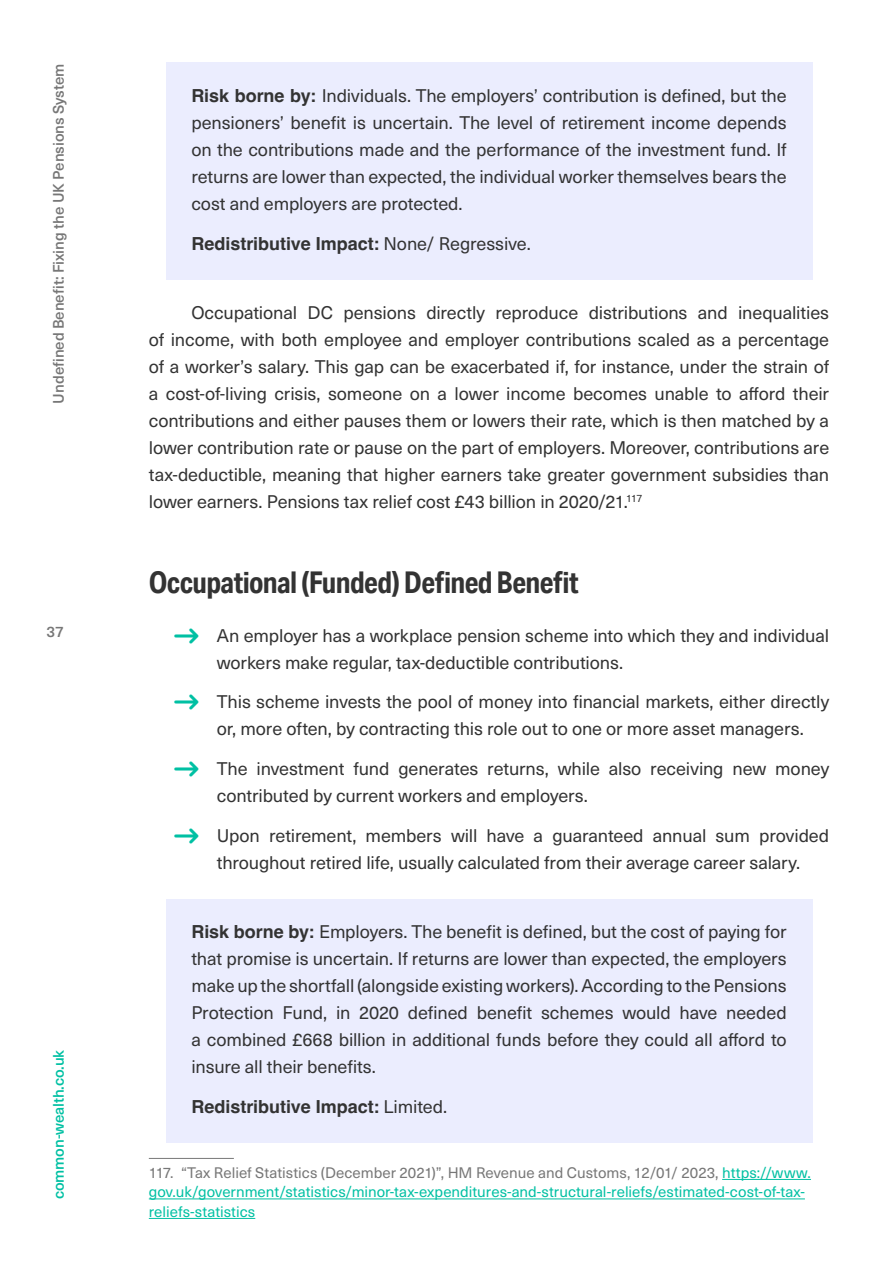
<style>
.page{position:relative;width:893px;height:1263px;background:#fff}
.page>*{position:absolute;margin:0;border:0;box-sizing:border-box;transform-origin:0 0}
.t1{font:700 30px "Aktiv Grotesk Cd";letter-spacing:-.02em;color:#333}
.t2{font:18px/27px "Neue Haas Unica W1 G";letter-spacing:-.01em;color:#333}
.t3{font:700 18px "Helvetica";color:#333}
.t4{font:15px/19.5px "Neue Haas Unica W1 G";color:#00c0a3}
.t5{font:500 15px "Neue Haas Unica W1 G";letter-spacing:-.005em;color:#777}
.t6{font:500 15px "Neue Haas Unica W1 G";letter-spacing:-.01em;color:#00c0a3}
.s1{font-family:"Helvetica";font-weight:700}
.s2{font-family:"Neue Haas Unica W1 G";font-weight:400}
.s3{color:#777}
</style>
<div class="page">
<div style="left:166px;top:62px;width:646px;height:177px;background:#ebedfe"></div>
<div style="left:166px;top:210px;width:646px;height:69px;background:#ebedfe"></div>
<div style="left:166px;top:899px;width:646px;height:204px;background:#ebedfe"></div>
<div style="left:166px;top:1074px;width:646px;height:69px;background:#ebedfe"></div>
<hr style="left:149px;top:1158px;width:85px;height:1px;background:#777">
<hr style="left:722px;top:1179px;width:89px;height:1px;background:#00c0a3">
<hr style="left:149px;top:1198px;width:656px;height:1px;background:#00c0a3">
<hr style="left:149px;top:1218px;width:106px;height:1px;background:#00c0a3">
<p class="t5" style="left:47px;top:404px;width:341px;rotate:-90deg">Undefined Benefit: Fixing the UK Pensions System</p>
<p class="t5" style="left:46px;top:621px;width:19px">37</p>
<p class="t6" style="left:47px;top:1199px;width:151px;rotate:-90deg">common-wealth.co.uk</p>
<p class="t2" style="left:191px;top:81px;width:597px;text-align:justify"><span class="s1">Risk borne by:</span> Individuals. The employers’ contribution is defined, but the pensioners’ benefit is uncertain. The level of retirement income depends on the contributions made and the performance of the investment fund. If returns are lower than expected, the individual worker themselves bears the cost and employers are protected.</p>
<p class="t3" style="left:191px;top:232px;width:341px">Redistributive Impact: <span class="s2">None/ Regressive.</span></p>
<p class="t2" style="left:149px;top:298px;width:682px;text-align:justify;text-indent:43px">Occupational DC pensions directly reproduce distributions and inequalities of income, with both employee and employer contributions scaled as a percentage of a worker’s salary. This gap can be exacerbated if, for instance, under the strain of a cost-of-living crisis, someone on a lower income becomes unable to afford their contributions and either pauses them or lowers their rate, which is then matched by a lower contribution rate or pause on the part of employers. Moreover, contributions are tax-deductible, meaning that higher earners take greater government subsidies than lower earners. Pensions tax relief cost £43 billion in 2020/21.<sup>117</sup></p>
<h1 class="t1" style="left:149px;top:564px;width:431px">Occupational (Funded) Defined Benefit</h1>
<p class="t2" style="left:217px;top:621px;width:614px">An employer has a workplace pension scheme into which they and individual workers make regular, tax-deductible contributions.</p>
<p class="t2" style="left:217px;top:687px;width:614px">This scheme invests the pool of money into financial markets, either directly or, more often, by contracting this role out to one or more asset managers.</p>
<p class="t2" style="left:217px;top:754px;width:614px">The investment fund generates returns, while also receiving new money contributed by current workers and employers.</p>
<p class="t2" style="left:217px;top:821px;width:614px">Upon retirement, members will have a guaranteed annual sum provided throughout retired life, usually calculated from their average career salary.</p>
<p class="t2" style="left:191px;top:917px;width:597px;text-align:justify"><span class="s1">Risk borne by:</span> Employers. The benefit is defined, but the cost of paying for that promise is uncertain. If returns are lower than expected, the employers make up the shortfall (alongside existing workers). According to the Pensions Protection Fund, in 2020 defined benefit schemes would have needed a combined £668 billion in additional funds before they could all afford to insure all their benefits.</p>
<p class="t3" style="left:191px;top:1096px;width:257px">Redistributive Impact: <span class="s2">Limited.</span></p>
<p class="t4" style="left:149px;top:1162px;width:664px"><span class="s3">117. “Tax Relief Statistics (December 2021)”, HM Revenue and Customs, 12/01/ 2023,</span> https://www. gov.uk/government/statistics/minor-tax-expenditures-and-structural-reliefs/estimated-cost-of-tax&shy;reliefs-statistics</p>
</div>
